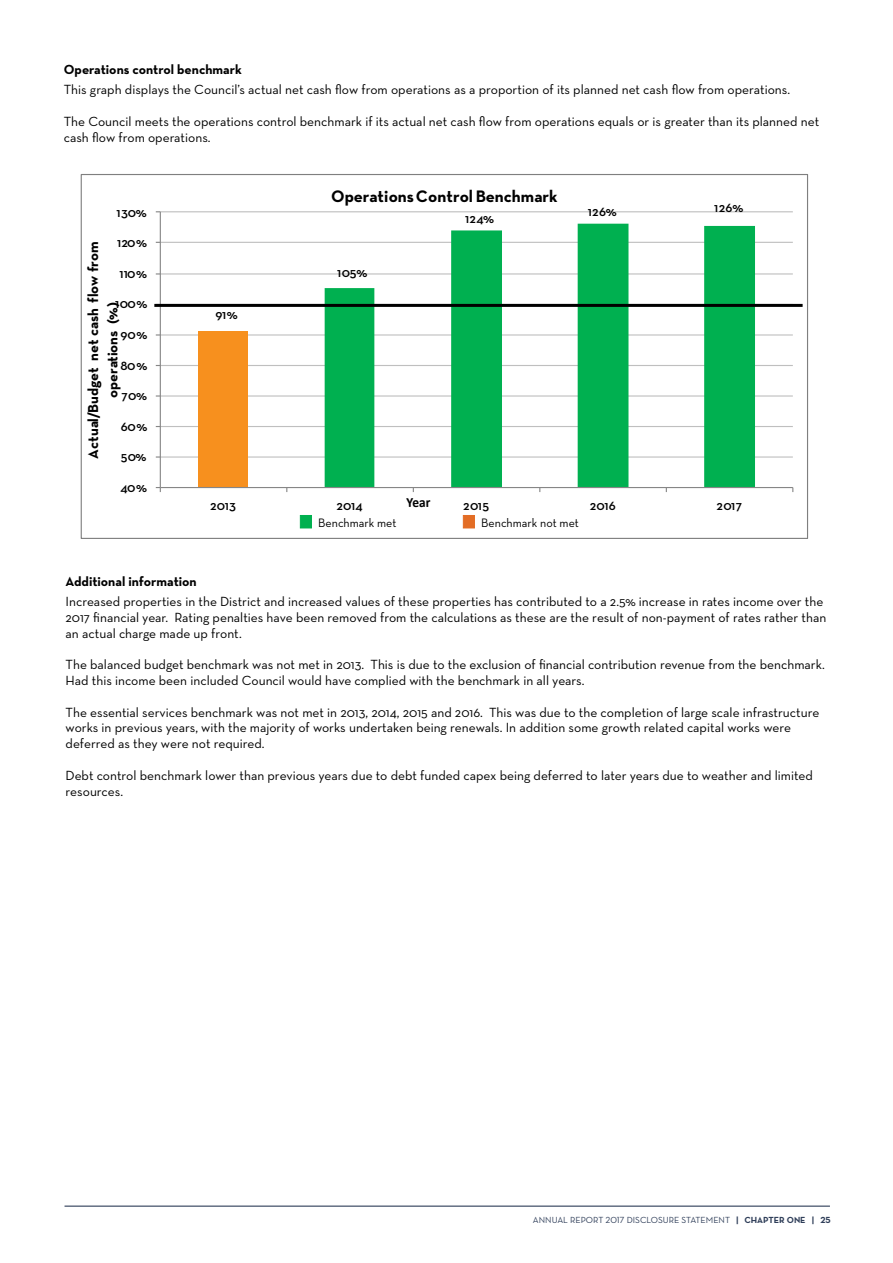
<style>
.page{position:relative;width:893px;height:1263px;background:#fff}
.page>*{position:absolute;margin:0;border:0;box-sizing:border-box;transform-origin:0 0}
.t1{font:700 16.95px "Neutraface Text";letter-spacing:.005em;color:#000}
.t2{font:700 14.7px/19.2px "Neutraface Text";letter-spacing:-.005em;color:#000;text-align:center}
.t3{font:700 13.95px "Calibri";color:#000;scale:.96 1}
.t4{font:13.5px/15.8px "Neutraface Text";color:#000}
.t5{font:600 13.5px "Neutraface Text";letter-spacing:.025em;color:#000}
.t6{font:700 13.5px "Neutraface Text";color:#000}
.t7{font:12.45px "Neutraface Text";color:#000;scale:.96 1}
.t8{font:9px "Neutraface Text";color:#2f3e59}
.s1{font-weight:700}
</style>
<div class="page">
<hr style="left:65px;top:1205px;width:765px;height:2px;background:#2f3e59">
<hr style="left:160px;top:456px;width:633px;height:2px;background:#bfbfbf">
<hr style="left:160px;top:426px;width:633px;height:1px;background:#bfbfbf">
<hr style="left:160px;top:395px;width:633px;height:2px;background:#bfbfbf">
<hr style="left:160px;top:365px;width:633px;height:1px;background:#bfbfbf">
<hr style="left:160px;top:334px;width:633px;height:2px;background:#bfbfbf">
<hr style="left:160px;top:273px;width:633px;height:1px;background:#bfbfbf">
<hr style="left:160px;top:242px;width:633px;height:1px;background:#bfbfbf">
<hr style="left:160px;top:211px;width:633px;height:1px;background:#bfbfbf">
<div style="left:198px;top:331px;width:50px;height:156px;background:#f7901e"></div>
<svg style="left:325px;top:224px;width:430px;height:263px"></svg>
<hr style="left:160px;top:212px;width:1px;height:275px;background:#868686">
<hr style="left:160px;top:487px;width:633px;height:1px;background:#868686">
<svg style="left:156px;top:487px;width:5px;height:5px"></svg>
<hr style="left:154px;top:304px;width:649px;height:3px;background:#000">
<div style="left:300px;top:515px;width:12px;height:13px;background:#00b04f;border:1px solid #00b04f"></div>
<div style="left:463px;top:515px;width:12px;height:13px;background:#e36d25;border:1px solid #e36d25"></div>
<p class="t6" style="left:64px;top:61px;width:180px">Operations control benchmark</p>
<p class="t4" style="left:64px;top:82px;width:728px">This graph displays the Council’s actual net cash flow from operations as a proportion of its planned net cash flow from operations.</p>
<p class="t4" style="left:64px;top:113px;width:757px">The Council meets the operations control benchmark if its actual net cash flow from operations equals or is greater than its planned net cash flow from operations.</p>
<p class="t5" style="left:117px;top:204px;width:32px">130%</p>
<p class="t5" style="left:117px;top:234px;width:32px">120%</p>
<p class="t2" style="left:83px;top:459px;width:219px;rotate:-90deg">Actual/Budget net cash flow from operations (%)</p>
<p class="t5" style="left:119px;top:265px;width:29px">110%</p>
<p class="t5" style="left:115px;top:295px;width:34px">100%</p>
<p class="t5" style="left:121px;top:326px;width:28px">90%</p>
<p class="t5" style="left:121px;top:356px;width:28px">80%</p>
<p class="t5" style="left:121px;top:387px;width:27px">70%</p>
<p class="t5" style="left:121px;top:418px;width:28px">60%</p>
<p class="t5" style="left:121px;top:448px;width:27px">50%</p>
<p class="t5" style="left:120px;top:479px;width:28px">40%</p>
<p class="t5" style="left:215px;top:306px;width:24px">91%</p>
<p class="t1" style="left:331px;top:186px;width:228px">Operations Control Benchmark</p>
<p class="t5" style="left:337px;top:264px;width:32px">105%</p>
<p class="t5" style="left:465px;top:210px;width:31px">124%</p>
<p class="t5" style="left:588px;top:203px;width:31px">126%</p>
<p class="t5" style="left:714px;top:198px;width:31px">126%</p>
<p class="t3" style="left:406px;top:492px;width:27px;rotate:-1deg">Year</p>
<p class="t5" style="left:210px;top:497px;width:28px">2013</p>
<p class="t5" style="left:336px;top:497px;width:28px">2014</p>
<p class="t5" style="left:463px;top:497px;width:27px">2015</p>
<p class="t5" style="left:590px;top:497px;width:28px">2016</p>
<p class="t5" style="left:717px;top:497px;width:27px">2017</p>
<p class="t7" style="left:318px;top:514px;width:83px">Benchmark met</p>
<p class="t7" style="left:481px;top:515px;width:103px">Benchmark not met</p>
<p class="t6" style="left:66px;top:573px;width:133px">Additional information</p>
<p class="t4" style="left:66px;top:594px;width:762px">Increased properties in the District and increased values of these properties has contributed to a 2.5% increase in rates income over the<br>2017 financial year. Rating penalties have been removed from the calculations as these are the result of non-payment of rates rather than an actual charge made up front.</p>
<p class="t4" style="left:66px;top:657px;width:761px">The balanced budget benchmark was not met in 2013. This is due to the exclusion of financial contribution revenue from the benchmark.<br>Had this income been included Council would have complied with the benchmark in all years.</p>
<p class="t4" style="left:66px;top:704px;width:755px">The essential services benchmark was not met in 2013, 2014, 2015 and 2016. This was due to the completion of large scale infrastructure works in previous years, with the majority of works undertaken being renewals. In addition some growth related capital works were deferred as they were not required.</p>
<p class="t4" style="left:66px;top:767px;width:749px">Debt control benchmark lower than previous years due to debt funded capex being deferred to later years due to weather and limited resources.</p>
<p class="t8" style="left:533px;top:1215px;width:299px">ANNUAL REPORT 2017 DISCLOSURE STATEMENT <span class="s1">| CHAPTER ONE | 25</span></p>
</div>
